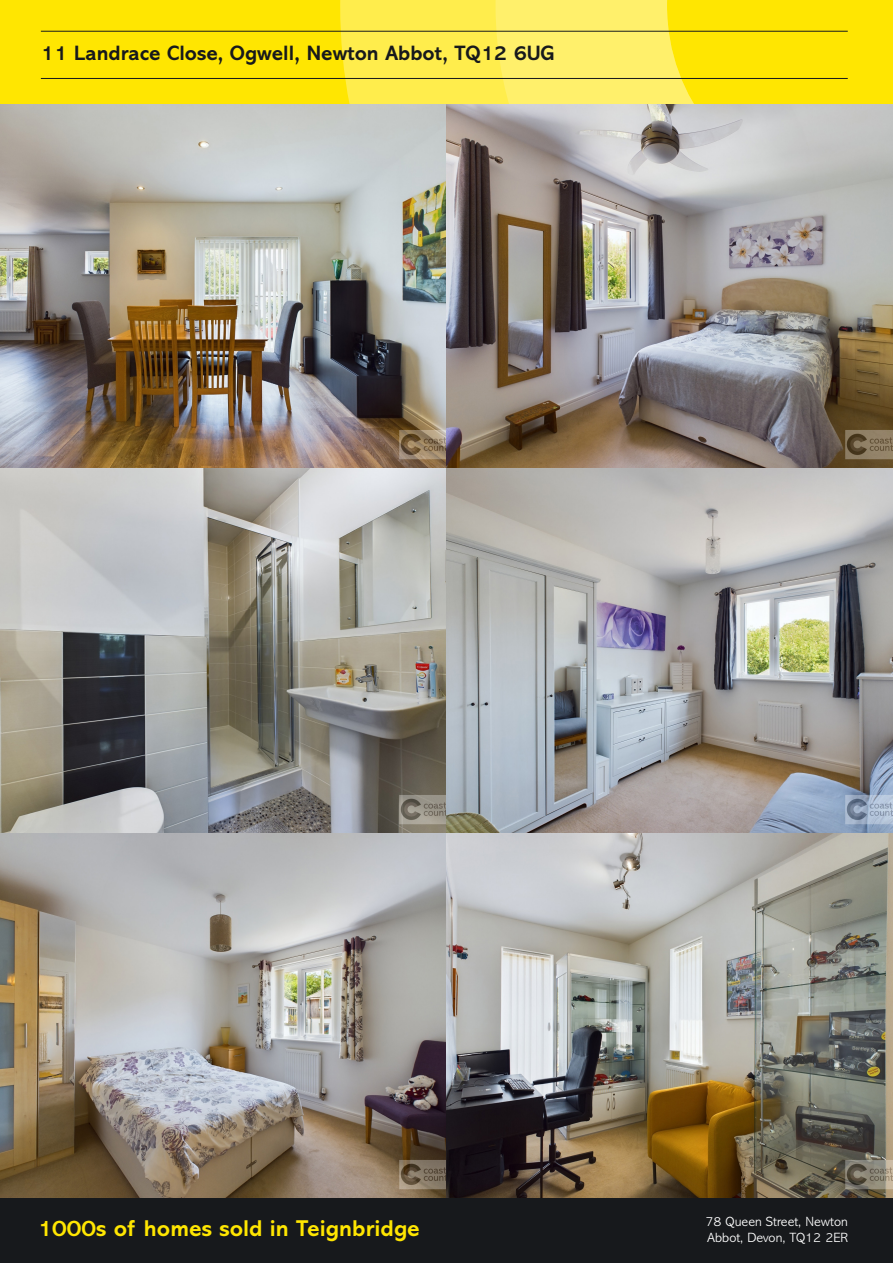
<style>
.page{position:relative;width:893px;height:1263px;background:#fff}
.page>*{position:absolute;margin:0;border:0;box-sizing:border-box;transform-origin:0 0}
.t1{font:700 23.1px "Abadi MT Std";color:#ffe601}
.t2{font:700 21px "Abadi MT Std";color:#17191c}
.t3{font:300 13.5px/16.5px "Abadi MT Std";color:#fff}
</style>
<div class="page">
<img style="left:0;top:103px;width:446px;height:365px">
<img style="left:446px;top:103px;width:447px;height:365px">
<svg style="left:0;top:468px;width:446px;height:365px;background:#9c9b96"></svg>
<img style="left:0;top:833px;width:446px;height:365px">
<img style="left:446px;top:468px;width:447px;height:365px">
<img style="left:446px;top:833px;width:447px;height:365px">
<div style="left:0;top:0;width:893px;height:103px;background:#ffe601"></div>
<div style="left:340px;top:0;width:481px;height:103px;background:#ffed4c"></div>
<svg style="left:496px;top:0;width:325px;height:103px;background:#feea3a"></svg>
<div style="left:0;top:1198px;width:893px;height:65px;background:#17191c"></div>
<hr style="left:41px;top:31px;width:807px;height:1px;background:#17191c">
<hr style="left:41px;top:78px;width:807px;height:1px;background:#17191c">
<p class="t2" style="left:41px;top:41px;width:515px">11 Landrace Close, Ogwell, Newton Abbot, TQ12 6UG</p>
<p class="t1" style="left:38px;top:1215px;width:383px">1000s of homes sold in Teignbridge</p>
<p class="t3" style="left:706px;top:1213px;width:144px">78 Queen Street, Newton<br>Abbot, Devon, TQ12 2ER</p>
</div>
